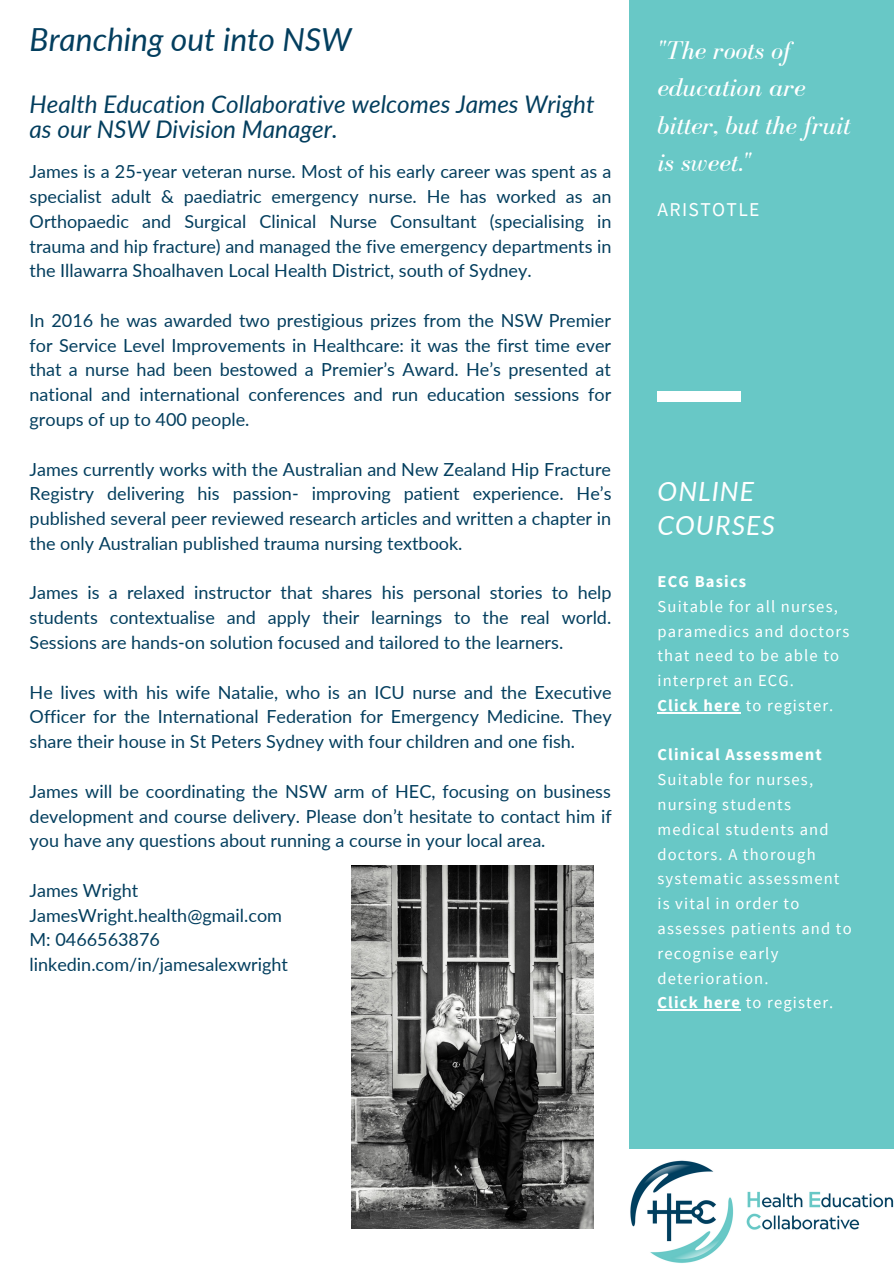
<style>
.page{position:relative;width:894px;height:1264px;background:#fff}
.page>*{position:absolute;margin:0;border:0;box-sizing:border-box;transform-origin:0 0}
.t1{font:italic 31.8px "Lato";color:#033e5e}
.t2{font:italic 26.55px/37.2px "Bodoni FLF";color:#fff}
.t3{font:italic 26.55px/33.8px "Lato";letter-spacing:.04em;color:#fff}
.t4{font:italic 24.3px/26px "Lato";color:#033e5e}
.t5{font:19.5px "Source Sans Pro";letter-spacing:.07em;color:#fff}
.t6{font:18px/24.8px "Lato";color:#033e5e;text-align:justify}
.t7{font:16.5px/24.8px "Source Sans Pro";letter-spacing:.07em;color:#fff}
.t8{font:700 16.5px "Source Sans Pro";letter-spacing:.07em;color:#fff}
.s1{font-weight:700}
</style>
<div class="page">
<div style="left:629px;top:0;width:264px;height:1263px;background:#68c8c6"></div>
<div style="left:657px;top:391px;width:83px;height:10px;background:#fff"></div>
<img style="left:629px;top:1149px;width:264px;height:114px">
<img style="left:351px;top:865px;width:242px;height:363px">
<hr style="left:657px;top:712px;width:84px;height:1px;background:#fff">
<hr style="left:657px;top:1009px;width:84px;height:1px;background:#fff">
<p class="t1" style="left:30px;top:19px;width:323px">Branching out into NSW</p>
<p class="t4" style="left:30px;top:90px;width:566px">Health Education Collaborative welcomes James Wright as our NSW Division Manager.</p>
<p class="t6" style="left:30px;top:159px;width:583px">James is a 25-year veteran nurse. Most of his early career was spent as a specialist adult &amp; paediatric emergency nurse. He has worked as an Orthopaedic and Surgical Clinical Nurse Consultant (specialising in trauma and hip fracture) and managed the five emergency departments in the Illawarra Shoalhaven Local Health District, south of Sydney.</p>
<p class="t6" style="left:30px;top:307px;width:583px">In 2016 he was awarded two prestigious prizes from the NSW Premier for Service Level Improvements in Healthcare: it was the first time ever that a nurse had been bestowed a Premier’s Award. He’s presented at national and international conferences and run education sessions for groups of up to 400 people.</p>
<p class="t6" style="left:30px;top:456px;width:583px">James currently works with the Australian and New Zealand Hip Fracture Registry delivering his passion- improving patient experience. He’s published several peer reviewed research articles and written a chapter in the only Australian published trauma nursing textbook.</p>
<p class="t6" style="left:30px;top:580px;width:583px">James is a relaxed instructor that shares his personal stories to help students contextualise and apply their learnings to the real world.<br>Sessions are hands-on solution focused and tailored to the learners.</p>
<p class="t6" style="left:30px;top:679px;width:583px">He lives with his wife Natalie, who is an ICU nurse and the Executive Officer for the International Federation for Emergency Medicine. They share their house in St Peters Sydney with four children and one fish.</p>
<p class="t6" style="left:30px;top:778px;width:583px">James will be coordinating the NSW arm of HEC, focusing on business development and course delivery. Please don’t hesitate to contact him if you have any questions about running a course in your local area.</p>
<p class="t6" style="left:30px;top:877px;width:110px">James Wright</p>
<p class="t6" style="left:30px;top:902px;width:254px">JamesWright.health@gmail.com</p>
<p class="t6" style="left:30px;top:927px;width:132px">M: 0466563876</p>
<p class="t6" style="left:30px;top:951px;width:260px">linkedin.com/in/jamesalexwright</p>
<p class="t2" style="left:657px;top:32px;width:194px">"The roots of education are bitter, but the fruit is sweet."</p>
<p class="t5" style="left:657px;top:197px;width:104px">ARISTOTLE</p>
<p class="t3" style="left:657px;top:474px;width:119px">ONLINE<br>COURSES</p>
<p class="t8" style="left:657px;top:570px;width:90px">ECG Basics</p>
<p class="t7" style="left:657px;top:593px;width:193px">Suitable for all nurses, paramedics and doctors that need to be able to interpret an ECG.</p>
<p class="t7" style="left:657px;top:692px;width:177px"><span class="s1">Click here</span> to register.</p>
<p class="t8" style="left:657px;top:744px;width:166px">Clinical Assessment</p>
<p class="t7" style="left:657px;top:767px;width:196px">Suitable for nurses, nursing students medical students and doctors. A thorough systematic assessment is vital in order to assesses patients and to recognise early deterioration.</p>
<p class="t7" style="left:657px;top:990px;width:177px"><span class="s1">Click here</span> to register.</p>
</div>
